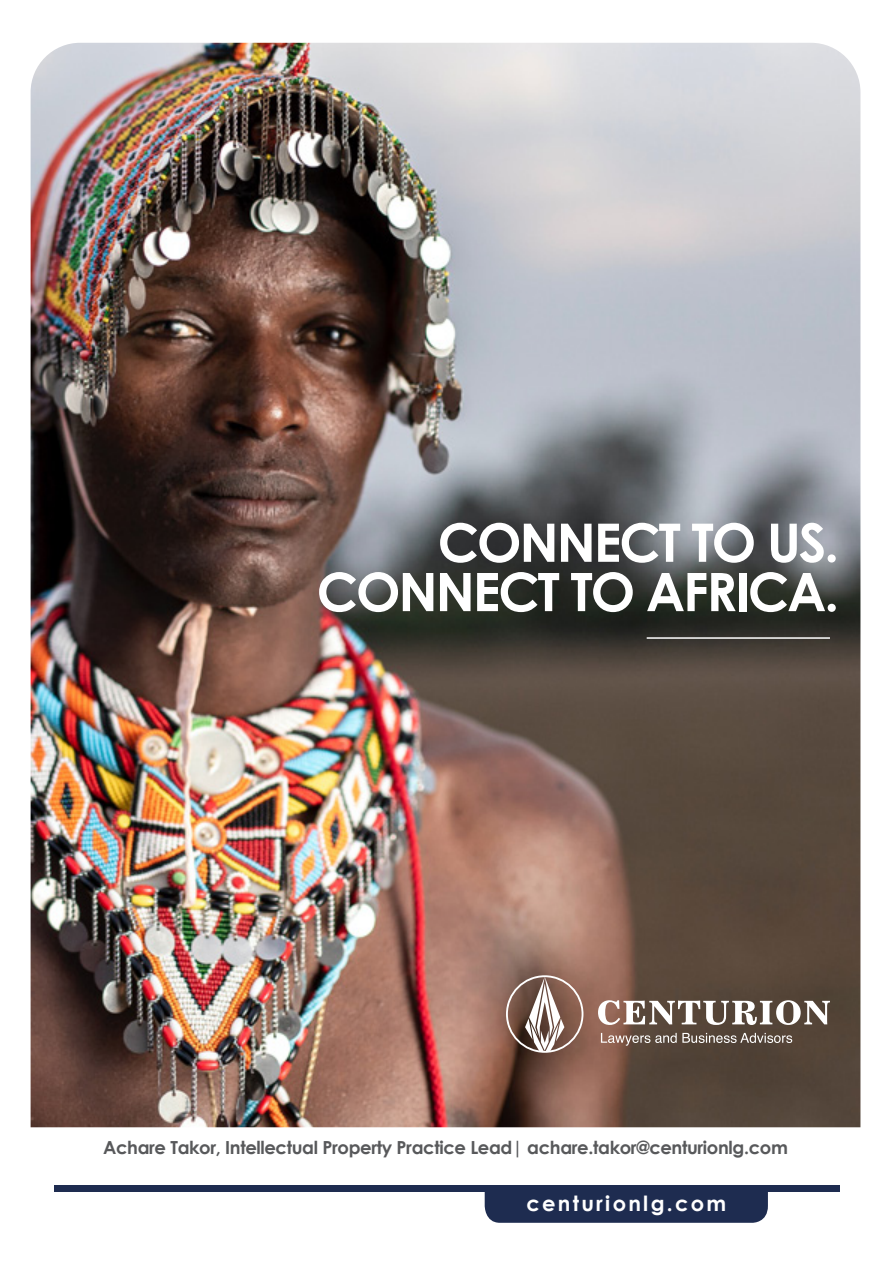
<style>
.page{position:relative;width:893px;height:1263px;background:#fff}
.page>*{position:absolute;margin:0;border:0;box-sizing:border-box;transform-origin:0 0}
.t1{font:700 53.1px/49.3px "Century Gothic";letter-spacing:-.04em;color:#fff;text-align:right}
.t2{font:700 21px "Century Gothic";letter-spacing:.11em;color:#fff}
.t3{font:700 18px "Century Gothic";letter-spacing:-.02em;color:#58595b}
</style>
<div class="page">
<div style="left:54px;top:1185px;width:785px;height:6px;background:#1e2c50"></div>
<img style="left:31px;top:43px;width:829px;height:1084px">
<svg style="left:598px;top:1000px;width:232px;height:25px"></svg>
<svg style="left:601px;top:1033px;width:191px;height:13px;background:#807167"></svg>
<svg style="left:506px;top:975px;width:77px;height:78px"></svg>
<div style="left:485px;top:1191px;width:283px;height:32px;background:#1e2c50"></div>
<hr style="left:647px;top:637px;width:183px;height:2px;background:#fff">
<h1 class="t1" style="left:317px;top:515px;width:524px">CONNECT TO US.<br>CONNECT TO AFRICA.</h1>
<p class="t3" style="left:103px;top:1133px;width:686px">Achare Takor, Intellectual Property Practice Lead| achare.takor@centurionlg.com</p>
<p class="t2" style="left:526px;top:1187px;width:201px">centurionlg.com</p>
</div>
